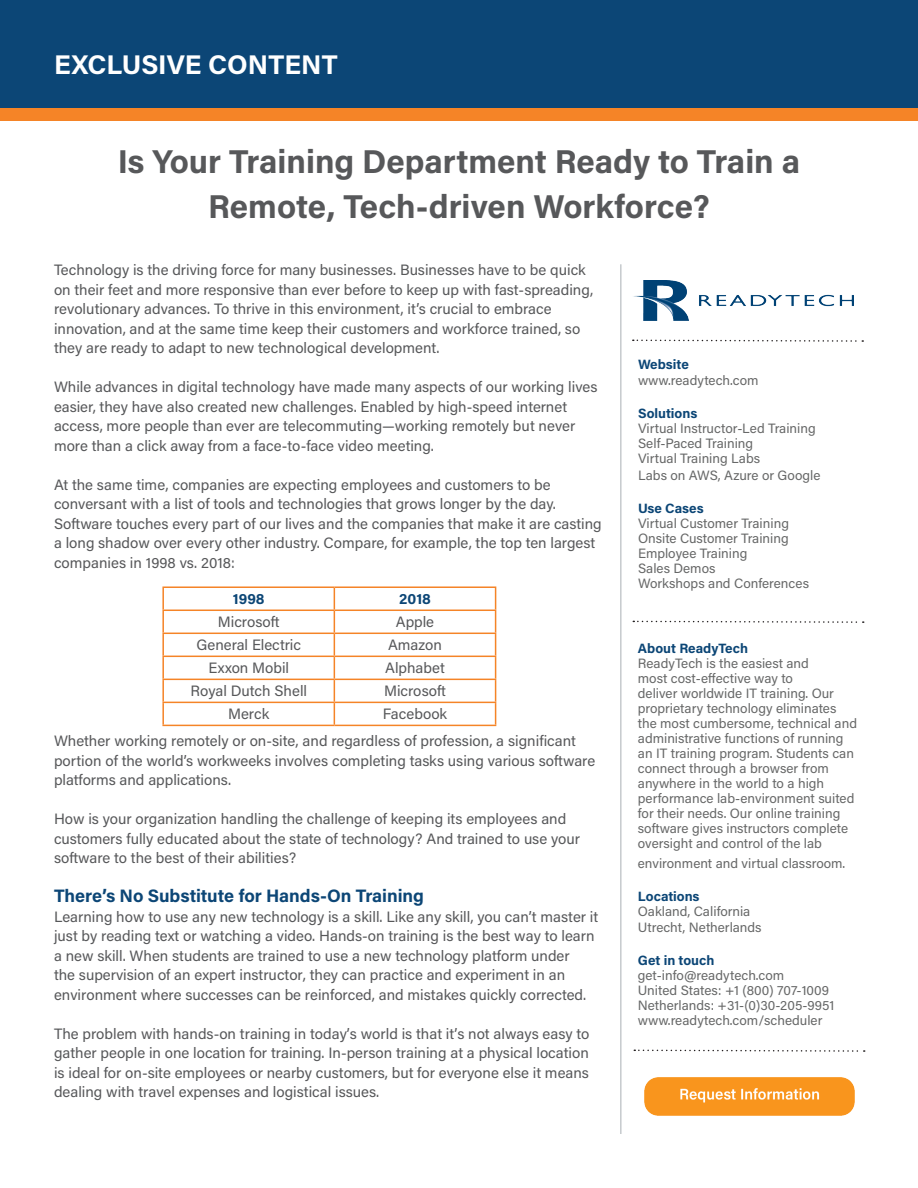
<style>
.page{position:relative;width:918px;height:1188px;background:#fff}
.page>*{position:absolute;margin:0;border:0;box-sizing:border-box;transform-origin:0 0}
.t1{font:700 33px "Acumin Pro";color:#57585a}
.t2{font:700 27px "Acumin Pro";color:#fff}
.t3{font:700 18px "Acumin Pro";color:#0c4676}
.t4{font:15px/19.5px "Acumin Pro";color:#57585a}
.t5{font:700 15px "Acumin Pro";color:#0c4676}
.t6{font:13.5px/15px "Acumin Pro";color:#676868}
.t7{font:700 13.5px "Acumin Pro";color:#0c4676}
.s1{font-weight:700;color:#0c4676}
</style>
<div class="page">
<div style="left:0;top:108px;width:918px;height:13px;background:#f58427"></div>
<div style="left:0;top:0;width:918px;height:108px;background:#0c4676"></div>
<hr style="left:620px;top:264px;width:2px;height:870px;background:#c6cacd">
<svg style="left:633px;top:620px;width:231px;height:3px"></svg>
<img style="left:633px;top:280px;width:221px;height:41px">
<svg style="left:633px;top:339px;width:230px;height:3px"></svg>
<img style="left:644px;top:1077px;width:211px;height:39px">
<svg style="left:634px;top:1049px;width:231px;height:3px"></svg>
<hr style="left:162px;top:586px;width:172px;height:2px;background:#f58427">
<hr style="left:162px;top:588px;width:2px;height:22px;background:#f58427">
<hr style="left:334px;top:586px;width:162px;height:2px;background:#f58427">
<hr style="left:162px;top:610px;width:172px;height:1px;background:#f58427">
<hr style="left:162px;top:611px;width:2px;height:22px;background:#f58427">
<hr style="left:334px;top:610px;width:162px;height:1px;background:#f58427">
<hr style="left:162px;top:633px;width:172px;height:1px;background:#f58427">
<hr style="left:162px;top:634px;width:2px;height:22px;background:#f58427">
<hr style="left:334px;top:633px;width:162px;height:1px;background:#f58427">
<hr style="left:162px;top:656px;width:172px;height:1px;background:#f58427">
<hr style="left:162px;top:657px;width:2px;height:22px;background:#f58427">
<hr style="left:334px;top:656px;width:162px;height:1px;background:#f58427">
<hr style="left:162px;top:679px;width:172px;height:1px;background:#f58427">
<hr style="left:162px;top:680px;width:2px;height:22px;background:#f58427">
<hr style="left:334px;top:679px;width:162px;height:1px;background:#f58427">
<hr style="left:162px;top:702px;width:172px;height:1px;background:#f58427">
<hr style="left:162px;top:703px;width:2px;height:22px;background:#f58427">
<hr style="left:334px;top:702px;width:162px;height:1px;background:#f58427">
<svg style="left:334px;top:588px;width:1px;height:137px"></svg>
<svg style="left:495px;top:588px;width:1px;height:137px"></svg>
<hr style="left:162px;top:725px;width:172px;height:1px;background:#f58427">
<hr style="left:334px;top:725px;width:162px;height:1px;background:#f58427">
<p class="t2" style="left:54px;top:45px;width:285px">EXCLUSIVE CONTENT</p>
<p class="t1" style="left:118px;top:138px;width:684px">Is Your Training Department Ready to Train a</p>
<p class="t1" style="left:208px;top:183px;width:503px">Remote, Tech-driven Workforce?</p>
<p class="t4" style="left:54px;top:260px;width:541px">Technology is the driving force for many businesses. Businesses have to be quick on their feet and more responsive than ever before to keep up with fast-spreading, revolutionary advances. To thrive in this environment, it’s crucial to embrace innovation, and at the same time keep their customers and workforce trained, so they are ready to adapt to new technological development.</p>
<p class="t4" style="left:54px;top:377px;width:545px">While advances in digital technology have made many aspects of our working lives easier, they have also created new challenges. Enabled by high-speed internet access, more people than ever are telecommuting—working remotely but never more than a click away from a face-to-face video meeting.</p>
<p class="t4" style="left:54px;top:474px;width:549px">At the same time, companies are expecting employees and customers to be conversant with a list of tools and technologies that grows longer by the day.<br>Software touches every part of our lives and the companies that make it are casting a long shadow over every other industry. Compare, for example, the top ten largest companies in 1998 vs. 2018:</p>
<p class="t5" style="left:233px;top:588px;width:33px">1998</p>
<p class="t5" style="left:399px;top:588px;width:33px">2018</p>
<p class="t4" style="left:218px;top:612px;width:63px">Microsoft</p>
<p class="t4" style="left:396px;top:612px;width:40px">Apple</p>
<p class="t4" style="left:197px;top:635px;width:106px">General Electric</p>
<p class="t4" style="left:388px;top:635px;width:55px">Amazon</p>
<p class="t4" style="left:208px;top:658px;width:82px">Exxon Mobil</p>
<p class="t4" style="left:385px;top:658px;width:61px">Alphabet</p>
<p class="t4" style="left:190px;top:681px;width:118px">Royal Dutch Shell</p>
<p class="t4" style="left:384px;top:681px;width:63px">Microsoft</p>
<p class="t4" style="left:228px;top:704px;width:43px">Merck</p>
<p class="t4" style="left:383px;top:704px;width:66px">Facebook</p>
<p class="t4" style="left:54px;top:731px;width:543px">Whether working remotely or on-site, and regardless of profession, a significant portion of the world’s workweeks involves completing tasks using various software platforms and applications.</p>
<p class="t4" style="left:54px;top:809px;width:528px">How is your organization handling the challenge of keeping its employees and customers fully educated about the state of technology? And trained to use your software to the best of their abilities?</p>
<p class="t3" style="left:54px;top:883px;width:372px">There’s No Substitute for Hands-On Training</p>
<p class="t4" style="left:54px;top:906px;width:546px">Learning how to use any new technology is a skill. Like any skill, you can’t master it just by reading text or watching a video. Hands-on training is the best way to learn a new skill. When students are trained to use a new technology platform under<br>the supervision of an expert instructor, they can practice and experiment in an environment where successes can be reinforced, and mistakes quickly corrected.</p>
<p class="t4" style="left:54px;top:1023px;width:537px;text-align:justify">The problem with hands-on training in today’s world is that it’s not always easy to gather people in one location for training. In-person training at a physical location is ideal for on-site employees or nearby customers, but for everyone else it means dealing with travel expenses and logistical issues.</p>
<p class="t7" style="left:638px;top:355px;width:52px">Website</p>
<p class="t6" style="left:638px;top:373px;width:122px">www.readytech.com</p>
<p class="t6" style="left:638px;top:406px;width:179px"><span class="s1">Solutions<br></span>Virtual Instructor-Led Training</p>
<p class="t6" style="left:638px;top:436px;width:117px">Self-Paced Training</p>
<p class="t6" style="left:638px;top:451px;width:124px">Virtual Training Labs</p>
<p class="t6" style="left:638px;top:467px;width:184px">Labs on AWS, Azure or Google</p>
<p class="t7" style="left:638px;top:499px;width:67px">Use Cases</p>
<p class="t6" style="left:638px;top:515px;width:152px">Virtual Customer Training</p>
<p class="t6" style="left:638px;top:530px;width:152px">Onsite Customer Training</p>
<p class="t6" style="left:638px;top:545px;width:111px">Employee Training</p>
<p class="t6" style="left:638px;top:560px;width:79px">Sales Demos</p>
<p class="t6" style="left:638px;top:575px;width:173px">Workshops and Conferences</p>
<p class="t7" style="left:638px;top:639px;width:112px">About ReadyTech</p>
<p class="t6" style="left:638px;top:655px;width:221px">ReadyTech is the easiest and<br>most cost-effective way to<br>deliver worldwide IT training. Our proprietary technology eliminates the most cumbersome, technical and administrative functions of running an IT training program. Students can connect through a browser from anywhere in the world to a high performance lab-environment suited for their needs. Our online training software gives instructors complete oversight and control of the lab</p>
<p class="t6" style="left:638px;top:855px;width:209px">environment and virtual classroom.</p>
<p class="t6" style="left:638px;top:888px;width:114px"><span class="s1">Locations<br></span>Oakland, California</p>
<p class="t6" style="left:638px;top:919px;width:125px">Utrecht, Netherlands</p>
<p class="t6" style="left:638px;top:952px;width:148px"><span class="s1">Get in touch </span>get-info@readytech.com</p>
<p class="t6" style="left:638px;top:982px;width:193px">United States: +1 (800) 707-1009</p>
<p class="t6" style="left:638px;top:997px;width:198px">Netherlands: +31-(0)30-205-9951</p>
<p class="t6" style="left:638px;top:1012px;width:186px">www.readytech.com/scheduler</p>
</div>
